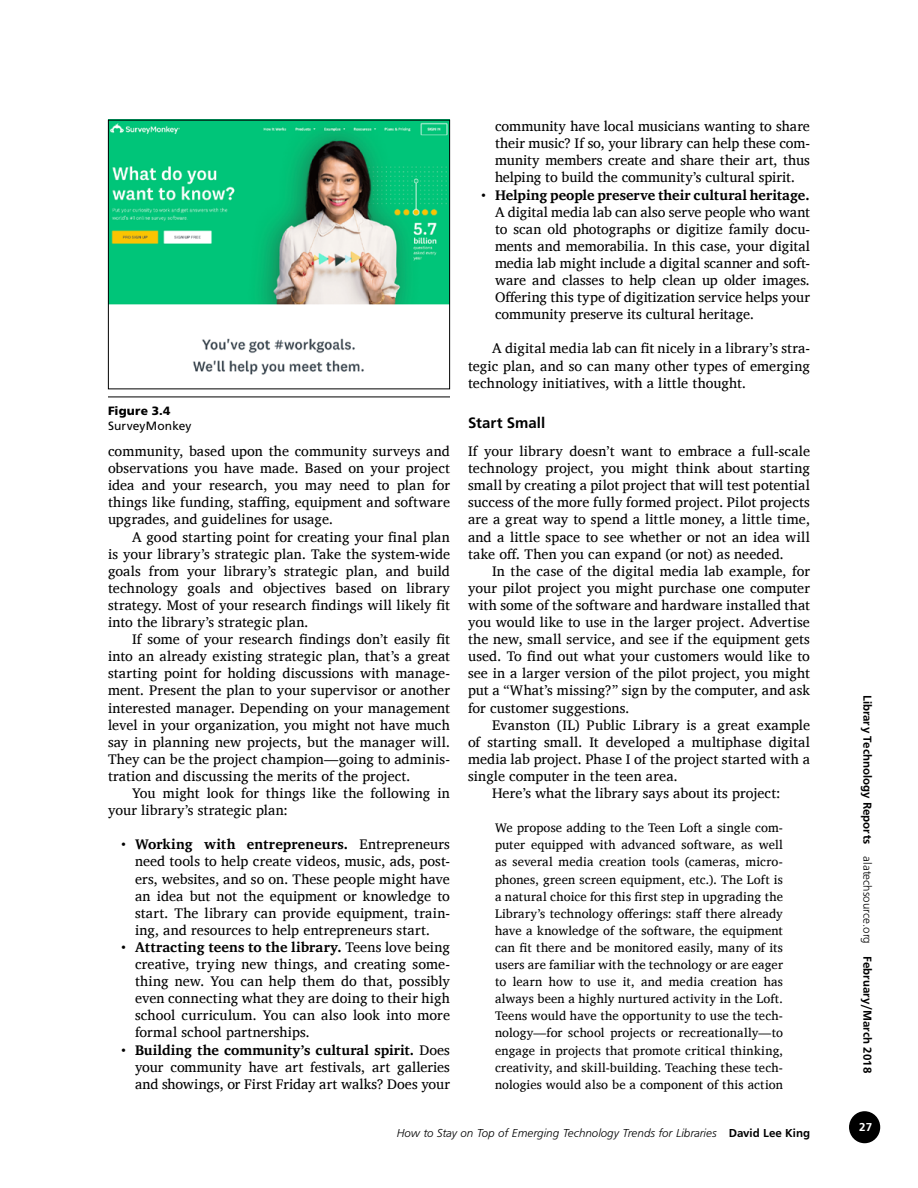
<style>
.page{position:relative;width:918px;height:1188px;background:#fff}
.page>*{position:absolute;margin:0;border:0;box-sizing:border-box;transform-origin:0 0}
.Text_heading_2{font:700 15px "Frutiger";letter-spacing:.005em;color:#000}
.Text{font:14.25px/17.1px "Charis SIL";letter-spacing:.005em;color:#000;text-align:justify}
.Text_no_indent{font:14.25px/17.1px "Charis SIL";letter-spacing:.005em;color:#000;text-align:justify}
.Extract{font:12.75px/17.1px "Charis SIL";letter-spacing:.005em;color:#000;text-align:justify}
.t1{font:12px "Frugal Sans Light Italic DTC";color:#000}
.t2{font:12px "Frugal Sans Bold DTC";color:#000}
.Figure_text{font:12px "Frutiger";letter-spacing:.01em;color:#000}
.Figure_title{font:900 12px "Frutiger";letter-spacing:.015em;color:#000}
.t3{font:12px "Frugal Sans Bold DTC";color:#fff}
.s1{font-weight:700}
.s2{font-family:"Frugal Sans Bold DTC"}
.s3{font-family:"Frugal Sans Light DTC"}
</style>
<div class="page">
<div style="left:850px;top:1112px;width:29px;height:31px;background:#000;border-radius:50%"></div>
<div style="left:849px;top:1111px;width:31px;height:32px;border:2px solid #000;border-radius:50%"></div>
<img style="left:110px;top:122px;width:338px;height:253px">
<div style="left:108px;top:120px;width:342px;height:269px;border:1px solid #000"></div>
<hr style="left:108px;top:397px;width:342px;height:1px;background:#000">
<p class="Figure_title" style="left:108px;top:404px;width:64px">Figure 3.4</p>
<p class="Figure_text" style="left:108px;top:418px;width:85px">SurveyMonkey</p>
<p class="Text" style="left:108px;top:443px;width:344px">community, based upon the community surveys and observations you have made. Based on your project idea and your research, you may need to plan for things like funding, staffing, equipment and software upgrades, and guidelines for usage.</p>
<p class="Text" style="left:108px;top:528px;width:344px;text-indent:24px">A good starting point for creating your final plan is your library’s strategic plan. Take the system-wide goals from your library’s strategic plan, and build technology goals and objectives based on library strategy. Most of your research findings will likely fit into the library’s strategic plan.</p>
<p class="Text" style="left:108px;top:631px;width:344px;text-indent:24px">If some of your research findings don’t easily fit into an already existing strategic plan, that’s a great starting point for holding discussions with manage&shy;ment. Present the plan to your supervisor or another interested manager. Depending on your management level in your organization, you might not have much say in planning new projects, but the manager will.<br>They can be the project champion—going to adminis&shy;tration and discussing the merits of the project.</p>
<p class="Text" style="left:108px;top:785px;width:344px;text-indent:24px">You might look for things like the following in your library’s strategic plan:</p>
<p class="Text" style="left:135px;top:836px;width:317px;text-indent:-14px">• <span class="s1">Working with entrepreneurs.</span> Entrepreneurs need tools to help create videos, music, ads, post&shy;ers, websites, and so on. These people might have an idea but not the equipment or knowledge to start. The library can provide equipment, train&shy;ing, and resources to help entrepreneurs start.</p>
<p class="Text" style="left:135px;top:938px;width:317px;text-indent:-14px">• <span class="s1">Attracting teens to the library.</span> Teens love being creative, trying new things, and creating some&shy;thing new. You can help them do that, possibly even connecting what they are doing to their high school curriculum. You can also look into more formal school partnerships.</p>
<p class="Text" style="left:135px;top:1041px;width:317px;text-indent:-14px">• <span class="s1">Building the community’s cultural spirit.</span> Does your community have art festivals, art galleries and showings, or First Friday art walks? Does your</p>
<p class="Text" style="left:495px;top:118px;width:317px">community have local musicians wanting to share their music? If so, your library can help these com&shy;munity members create and share their art, thus helping to build the community’s cultural spirit.</p>
<p class="Text" style="left:495px;top:186px;width:317px;text-indent:-14px">• <span class="s1">Helping people preserve their cultural heritage.<br></span>A digital media lab can also serve people who want to scan old photographs or digitize family docu&shy;ments and memorabilia. In this case, your digital media lab might include a digital scanner and soft&shy;ware and classes to help clean up older images.<br>Offering this type of digitization service helps your community preserve its cultural heritage.</p>
<p class="Text" style="left:468px;top:340px;width:344px;text-indent:24px">A digital media lab can fit nicely in a library’s stra&shy;tegic plan, and so can many other types of emerging technology initiatives, with a little thought.</p>
<p class="Text_heading_2" style="left:468px;top:414px;width:79px">Start Small</p>
<p class="Text_no_indent" style="left:468px;top:443px;width:344px">If your library doesn’t want to embrace a full-scale technology project, you might think about starting small by creating a pilot project that will test potential success of the more fully formed project. Pilot projects are a great way to spend a little money, a little time, and a little space to see whether or not an idea will take off. Then you can expand (or not) as needed.</p>
<p class="Text" style="left:468px;top:562px;width:344px;text-indent:24px">In the case of the digital media lab example, for your pilot project you might purchase one computer with some of the software and hardware installed that you would like to use in the larger project. Advertise the new, small service, and see if the equipment gets used. To find out what your customers would like to see in a larger version of the pilot project, you might put a “What’s missing?” sign by the computer, and ask for customer suggestions.</p>
<p class="Text" style="left:468px;top:716px;width:343px;text-indent:24px">Evanston (IL) Public Library is a great example of starting small. It developed a multiphase digital media lab project. Phase I of the project started with a single computer in the teen area.</p>
<p class="Text" style="left:492px;top:785px;width:290px">Here’s what the library says about its project:</p>
<p class="Extract" style="left:495px;top:819px;width:290px">We propose adding to the Teen Loft a single com&shy;puter equipped with advanced software, as well as several media creation tools (cameras, micro&shy;phones, green screen equipment, etc.). The Loft is a natural choice for this first step in upgrading the Library’s technology offerings: staff there already have a knowledge of the software, the equipment can fit there and be monitored easily, many of its users are familiar with the technology or are eager to learn how to use it, and media creation has always been a highly nurtured activity in the Loft.<br>Teens would have the opportunity to use the tech&shy;nology—for school projects or recreationally—to engage in projects that promote critical thinking, creativity, and skill-building. Teaching these tech&shy;nologies would also be a component of this action</p>
<p class="t1" style="left:397px;top:1126px;width:415px">How to Stay on Top of Emerging Technology Trends for Libraries <span class="s2">David Lee King</span></p>
<p class="t2" style="left:874px;top:695px;width:380px;rotate:90deg">Library Technology Reports <span class="s3">alatechsource.org</span> February/March 2018</p>
<p class="t3" style="left:859px;top:1120px;width:14px">27</p>
</div>
